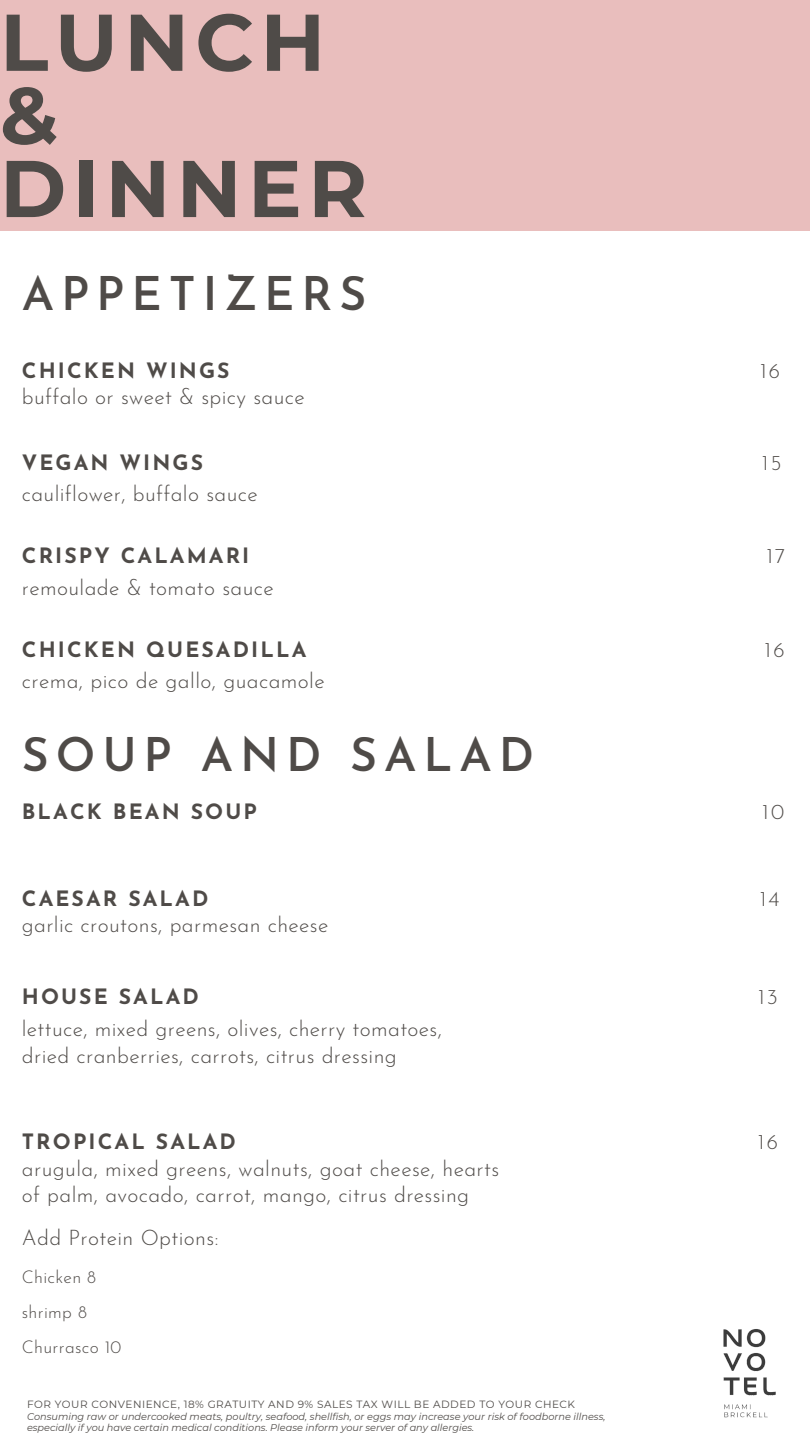
<style>
.page{position:relative;width:810px;height:1440px;background:#fff}
.page>*{position:absolute;margin:0;border:0;box-sizing:border-box;transform-origin:0 0}
.t1{font:700 80.25px/73.1px "Montserrat";letter-spacing:.08em;color:#4f4b48}
.t2{font:600 46.35px "Josefin Sans";letter-spacing:.15em;color:#4f4b48}
.t3{font:300 21.15px "Josefin Sans";letter-spacing:.02em;color:#4f4b48}
.t4{font:700 21.15px "Josefin Sans";letter-spacing:.1em;color:#4f4b48}
.t5{font:300 17.4px "Josefin Sans";letter-spacing:.02em;color:#4f4b48}
.t6{font:10.5px "Montserrat";letter-spacing:.045em;color:#4f4b48}
.t7{font:italic 9.75px/11.2px "Montserrat";color:#4f4b48}
</style>
<div class="page">
<div style="left:0;top:0;width:810px;height:231px;background:#e9bebd"></div>
<img style="left:723px;top:1329px;width:53px;height:89px">
<p class="t1" style="left:0;top:5px;width:327px">LUNCH</p>
<p class="t1" style="left:0;top:79px;width:369px">&amp;<br>DINNER</p>
<p class="t2" style="left:22px;top:275px;width:346px">APPETIZERS</p>
<p class="t4" style="left:22px;top:362px;width:209px">CHICKEN WINGS</p>
<p class="t3" style="left:760px;top:362px;width:21px">16</p>
<p class="t3" style="left:22px;top:388px;width:284px">buffalo or sweet &amp; spicy sauce</p>
<p class="t4" style="left:22px;top:454px;width:183px">VEGAN WINGS</p>
<p class="t3" style="left:762px;top:454px;width:21px">15</p>
<p class="t3" style="left:22px;top:486px;width:237px">cauliflower, buffalo sauce</p>
<p class="t4" style="left:22px;top:547px;width:229px">CRISPY CALAMARI</p>
<p class="t3" style="left:766px;top:547px;width:20px">17</p>
<p class="t3" style="left:22px;top:579px;width:253px">remoulade &amp; tomato sauce</p>
<p class="t4" style="left:22px;top:641px;width:286px">CHICKEN QUESADILLA</p>
<p class="t3" style="left:765px;top:641px;width:21px">16</p>
<p class="t3" style="left:22px;top:672px;width:304px">crema, pico de gallo, guacamole</p>
<p class="t2" style="left:22px;top:736px;width:514px">SOUP AND SALAD</p>
<p class="t4" style="left:22px;top:803px;width:237px">BLACK BEAN SOUP</p>
<p class="t3" style="left:762px;top:803px;width:23px">10</p>
<p class="t4" style="left:22px;top:890px;width:188px">CAESAR SALAD</p>
<p class="t3" style="left:760px;top:890px;width:21px">14</p>
<p class="t3" style="left:22px;top:916px;width:308px">garlic croutons, parmesan cheese</p>
<p class="t4" style="left:22px;top:988px;width:179px">HOUSE SALAD</p>
<p class="t3" style="left:758px;top:988px;width:21px">13</p>
<p class="t3" style="left:22px;top:1020px;width:422px">lettuce, mixed greens, olives, cherry tomatoes,</p>
<p class="t3" style="left:22px;top:1047px;width:377px">dried cranberries, carrots, citrus dressing</p>
<p class="t4" style="left:22px;top:1133px;width:216px">TROPICAL SALAD</p>
<p class="t3" style="left:758px;top:1133px;width:21px">16</p>
<p class="t3" style="left:22px;top:1160px;width:479px">arugula, mixed greens, walnuts, goat cheese, hearts</p>
<p class="t3" style="left:22px;top:1186px;width:449px">of palm, avocado, carrot, mango, citrus dressing</p>
<p class="t3" style="left:22px;top:1229px;width:198px">Add Protein Options:</p>
<p class="t5" style="left:22px;top:1270px;width:76px">Chicken 8</p>
<p class="t5" style="left:22px;top:1305px;width:67px">shrimp 8</p>
<p class="t5" style="left:22px;top:1340px;width:101px">Churrasco 10</p>
<p class="t6" style="left:27px;top:1398px;width:550px">FOR YOUR CONVENIENCE, 18% GRATUITY AND 9% SALES TAX WILL BE ADDED TO YOUR CHECK</p>
<p class="t7" style="left:27px;top:1410px;width:580px">Consuming raw or undercooked meats, poultry, seafood, shellfish, or eggs may increase your risk of foodborne illness, especially if you have certain medical conditions. Please inform your server of any allergies.</p>
</div>
